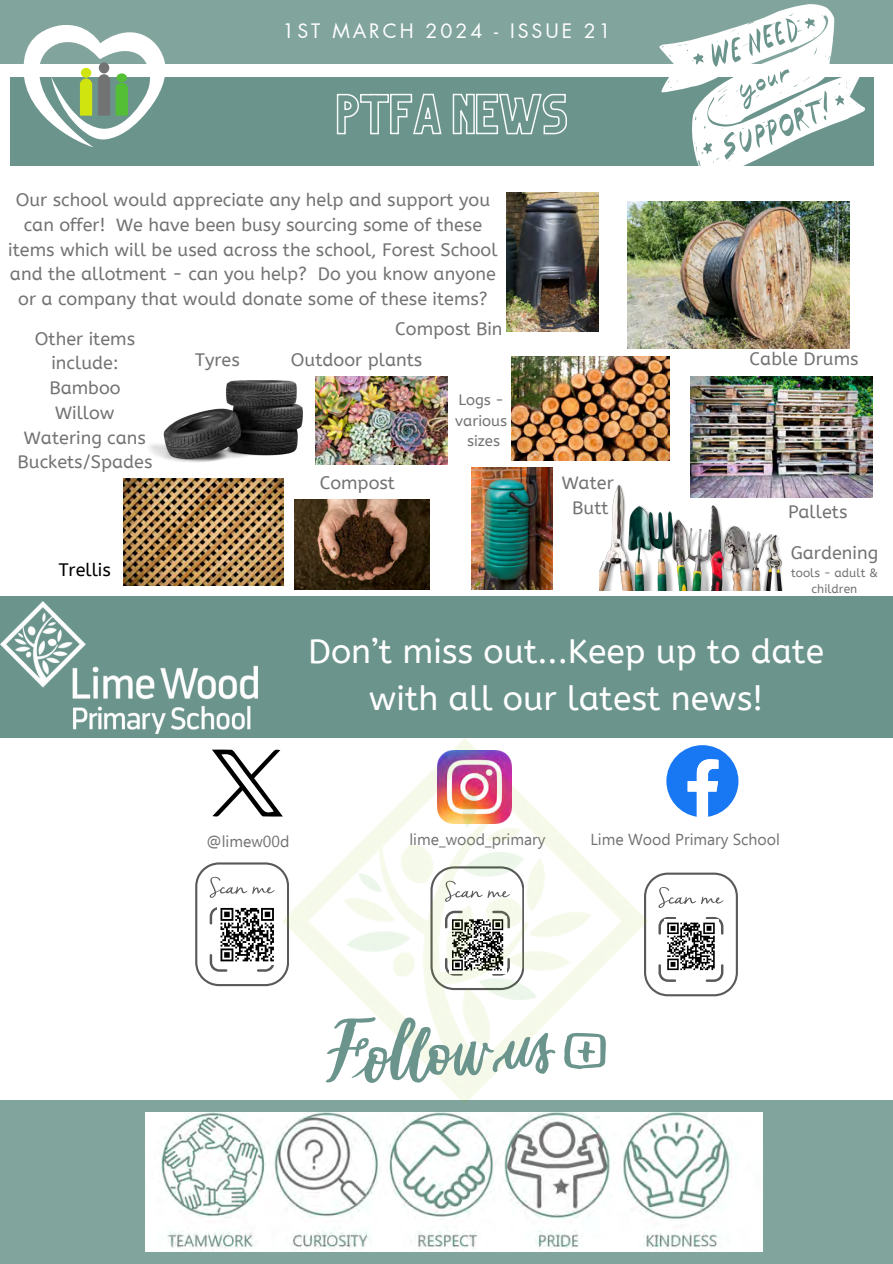
<style>
.page{position:relative;width:893px;height:1264px;background:#fff}
.page>*{position:absolute;margin:0;border:0;box-sizing:border-box;transform-origin:0 0}
.t1{font:33.75px/47.2px "A Bee Zee";color:#fff;text-align:center}
.t2{font:19.5px "Futura LT Pro";letter-spacing:.15em;color:#fff}
.t3{font:18px/24.8px "A Bee Zee";color:#737373;text-align:center}
.t4{font:18px "A Bee Zee";color:#000}
.t5{font:15.9px "Ebrima";color:#737373}
.t6{font:15px/20.2px "A Bee Zee";color:#737373}
.t7{font:12px/16px "A Bee Zee";color:#737373;text-align:center}
</style>
<div class="page">
<div style="left:0;top:0;width:892px;height:64px;background:#81a49d"></div>
<div style="left:0;top:1100px;width:892px;height:163px;background:#81a49d"></div>
<img style="left:145px;top:1112px;width:617px;height:139px">
<div style="left:0;top:596px;width:892px;height:142px;background:#6b948c"></div>
<svg style="left:212px;top:749px;width:71px;height:67px"></svg>
<svg style="left:666px;top:745px;width:72px;height:72px"></svg>
<svg style="left:647px;top:872px;width:90px;height:124px"></svg>
<svg style="left:195px;top:862px;width:88px;height:124px"></svg>
<img style="left:283px;top:738px;width:364px;height:365px">
<svg style="left:324px;top:1016px;width:231px;height:70px"></svg>
<svg style="left:561px;top:1032px;width:44px;height:37px"></svg>
<img style="left:0;top:601px;width:258px;height:132px">
<div style="left:11px;top:77px;width:862px;height:89px;background:#6b948c"></div>
<svg style="left:336px;top:93px;width:231px;height:42px"></svg>
<svg style="left:23px;top:25px;width:142px;height:122px"></svg>
<svg style="left:659px;top:4px;width:206px;height:162px"></svg>
<img style="left:627px;top:201px;width:222px;height:148px">
<img style="left:691px;top:376px;width:181px;height:122px">
<img style="left:600px;top:484px;width:182px;height:106px">
<img style="left:512px;top:356px;width:157px;height:105px">
<img style="left:506px;top:193px;width:92px;height:138px">
<img style="left:471px;top:468px;width:81px;height:121px">
<img style="left:315px;top:376px;width:132px;height:88px">
<img style="left:295px;top:499px;width:135px;height:90px">
<img style="left:123px;top:479px;width:160px;height:106px">
<img style="left:149px;top:380px;width:154px;height:82px">
<h3 class="t2" style="left:282px;top:22px;width:330px">1ST MARCH 2024 - ISSUE 21</h3>
<h4 class="t3" style="left:8px;top:188px;width:491px">Our school would appreciate any help and support you can offer! We have been busy sourcing some of these items which will be used across the school, Forest School and the allotment - can you help? Do you know anyone or a company that would donate some of these items?</h4>
<h5 class="t3" style="left:17px;top:326px;width:136px">Other items include:<br>Bamboo<br>Willow<br>Watering cans<br>Buckets/Spades</h5>
<p class="t4" style="left:59px;top:559px;width:54px">Trellis</p>
<p class="t3" style="left:195px;top:347px;width:46px">Tyres</p>
<p class="t3" style="left:395px;top:317px;width:109px">Compost Bin</p>
<h2 class="t3" style="left:291px;top:347px;width:133px">Outdoor plants</h2>
<p class="t3" style="left:319px;top:470px;width:77px">Compost</p>
<p class="t6" style="left:455px;top:390px;width:54px">Logs - various</p>
<p class="t6" style="left:467px;top:430px;width:35px">sizes</p>
<p class="t3" style="left:561px;top:471px;width:54px">Water<br>Butt</p>
<h4 class="t3" style="left:749px;top:346px;width:111px">Cable Drums</h4>
<p class="t3" style="left:788px;top:499px;width:61px">Pallets</p>
<p class="t3" style="left:790px;top:540px;width:89px">Gardening</p>
<h4 class="t7" style="left:791px;top:564px;width:88px">tools - adult &amp; children</h4>
<h4 class="t1" style="left:308px;top:628px;width:517px">Don’t miss out...Keep up to date with all our latest news!</h4>
<h1 class="t5" style="left:206px;top:829px;width:84px">@limew00d</h1>
<p class="t5" style="left:409px;top:828px;width:137px">lime_wood_primary</p>
<h4 class="t5" style="left:590px;top:828px;width:191px">Lime Wood Primary School</h4>
</div>
